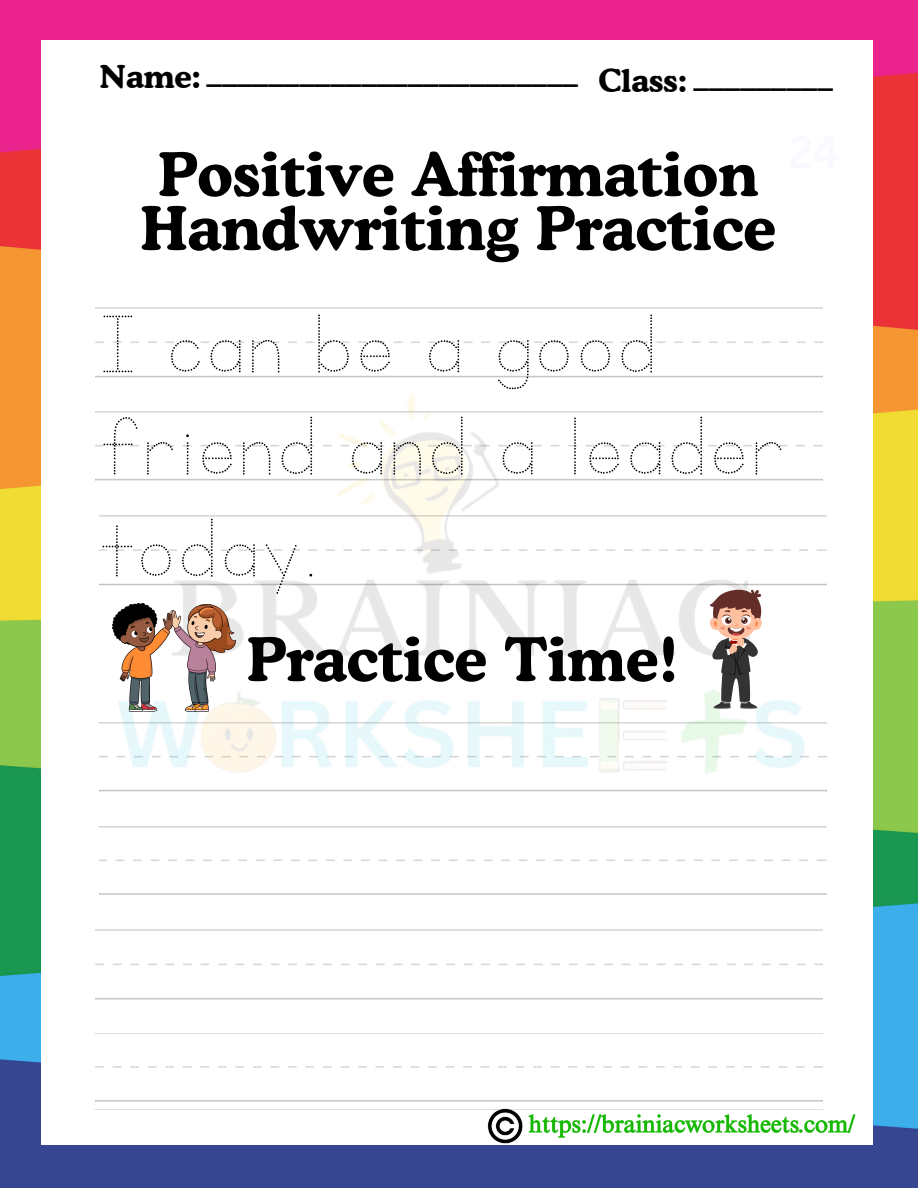
<style>
.page{position:relative;width:918px;height:1188px;background:#fff}
.page>*{position:absolute;margin:0;border:0;box-sizing:border-box;transform-origin:0 0}
.t1{font:95.4px/102.1px "KG Primary Dots";color:#000}
.t2{font:700 60px/54px "Cooper BT";color:#000}
.t3{font:36px "Canva Sans";color:#000}
.t4{font:700 31.5px "Cooper BT";color:#000}
</style>
<div class="page">
<img style="left:0;top:0;width:918px;height:1188px">
<div style="left:42px;top:40px;width:831px;height:1105px;background:#fff"></div>
<img style="left:480px;top:1108px;width:383px;height:44px">
<img style="left:95px;top:394px;width:732px;height:398px">
<img style="left:113px;top:603px;width:123px;height:108px">
<svg style="left:708px;top:589px;width:59px;height:120px"></svg>
<h2 class="t4" style="left:99px;top:57px;width:103px">Name:</h2>
<h1 class="t4" style="left:598px;top:61px;width:90px">Class:</h1>
<p class="t3" style="left:207px;top:45px;width:373px">________________________</p>
<p class="t3" style="left:694px;top:49px;width:141px">_________</p>
<p class="t2" style="left:141px;top:147px;width:637px">Positive Affirmation<br>Handwriting Practice</p>
<p class="t1" style="left:99px;top:296px;width:689px">I can be a good friend and a leader today.</p>
<p class="t2" style="left:247px;top:632px;width:433px">Practice Time!</p>
</div>
